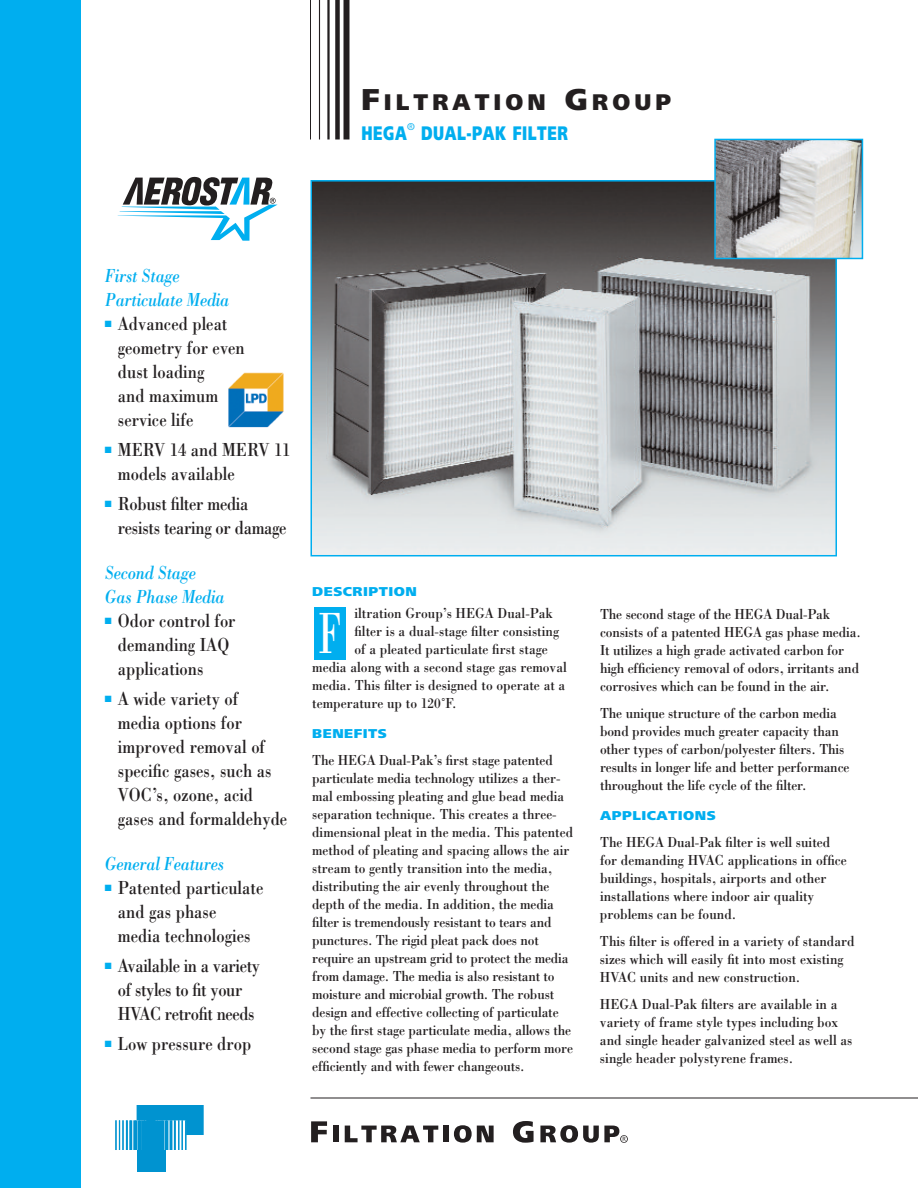
<style>
.page{position:relative;width:918px;height:1188px;background:#fff}
.page>*{position:absolute;margin:0;border:0;box-sizing:border-box;transform-origin:0 0}
.t1{font:60px "Bodoni";color:#fff;scale:.6 1}
.t2{font:900 22.5px "Weissach";letter-spacing:.18em;color:#231f20}
.t3{font:19.5px/24px "Bodoni";color:#231f20;scale:.85 1}
.t4{font:italic 19.5px/24px "Bodoni";letter-spacing:-.02em;color:#00aeef;scale:.85 1}
.t5{font:19.5px/24px "Bodoni";letter-spacing:-.025em;color:#231f20;text-align:center;scale:.85 1}
.t6{font:19.5px/24px "Bodoni";letter-spacing:-.02em;color:#231f20;scale:.85 1}
.t7{font:900 19.5px "Weissach";letter-spacing:.035em;color:#00aeef;scale:.75 1}
.t8{font:15px/18px "Bodoni";color:#231f20;scale:.9 1}
.t9{font:900 12.75px "Weissach";letter-spacing:.035em;color:#00aeef;scale:1.1 1}
.t10{font:9.75px "Weissach";color:#00aeef}
.s1{font-size:30px}
</style>
<div class="page">
<div style="left:0;top:0;width:81px;height:1188px;background:#00aeef"></div>
<hr style="left:310px;top:1098px;width:608px;height:1px;background:#231f20">
<hr style="left:310px;top:0;width:1px;height:140px;background:#231f20">
<hr style="left:319px;top:0;width:1px;height:140px;background:#231f20">
<hr style="left:327px;top:0;width:3px;height:140px;background:#231f20">
<div style="left:335px;top:0;width:5px;height:140px;background:#231f20"></div>
<div style="left:344px;top:0;width:6px;height:140px;background:#231f20"></div>
<div style="left:137px;top:1150px;width:29px;height:22px;background:#0093d0"></div>
<svg style="left:137px;top:1105px;width:67px;height:30px"></svg>
<hr style="left:116px;top:1120px;width:1px;height:30px;background:#0093d0">
<hr style="left:119px;top:1120px;width:1px;height:30px;background:#0093d0">
<hr style="left:123px;top:1120px;width:1px;height:30px;background:#0093d0">
<hr style="left:126px;top:1120px;width:2px;height:30px;background:#0093d0">
<hr style="left:130px;top:1120px;width:2px;height:30px;background:#0093d0">
<hr style="left:134px;top:1120px;width:3px;height:30px;background:#0093d0">
<hr style="left:138px;top:1120px;width:3px;height:30px;background:#0093d0">
<div style="left:142px;top:1120px;width:5px;height:31px;background:#0093d0"></div>
<hr style="left:185px;top:1120px;width:1px;height:30px;background:#0093d0">
<hr style="left:182px;top:1120px;width:1px;height:30px;background:#0093d0">
<hr style="left:178px;top:1120px;width:1px;height:30px;background:#0093d0">
<hr style="left:174px;top:1120px;width:2px;height:30px;background:#0093d0">
<hr style="left:170px;top:1120px;width:2px;height:30px;background:#0093d0">
<hr style="left:165px;top:1120px;width:3px;height:30px;background:#0093d0">
<hr style="left:160px;top:1120px;width:4px;height:31px;background:#0093d0">
<hr style="left:155px;top:1120px;width:4px;height:30px;background:#0093d0">
<div style="left:148px;top:1120px;width:6px;height:30px;background:#0093d0"></div>
<img style="left:313px;top:183px;width:521px;height:370px">
<div style="left:310px;top:180px;width:527px;height:376px;border:2px solid #00aeef"></div>
<div style="left:314px;top:608px;width:31px;height:52px;background:#00aeef"></div>
<img style="left:717px;top:142px;width:143px;height:114px">
<div style="left:714px;top:139px;width:149px;height:120px;border:2px solid #00aeef"></div>
<svg style="left:311px;top:1121px;width:16px;height:21px"></svg>
<div style="left:333px;top:1126px;width:6px;height:16px;background:#231f20"></div>
<svg style="left:345px;top:1126px;width:93px;height:16px"></svg>
<div style="left:443px;top:1126px;width:6px;height:16px;background:#231f20"></div>
<svg style="left:454px;top:1125px;width:40px;height:18px"></svg>
<svg style="left:513px;top:1121px;width:21px;height:22px"></svg>
<svg style="left:540px;top:1125px;width:88px;height:18px"></svg>
<svg style="left:118px;top:177px;width:160px;height:64px"></svg>
<img style="left:228px;top:372px;width:56px;height:56px">
<h2 class="t2" style="left:362px;top:89px;width:311px"><span class="s1">F</span>ILTRATION <span class="s1">G</span>ROUP</h2>
<h3 class="t7" style="left:362px;top:121px;width:62px">HEGA</h3>
<p class="t10" style="left:407px;top:121px;width:9px">®</p>
<h3 class="t7" style="left:421px;top:121px;width:197px">DUAL-PAK FILTER</h3>
<h3 class="t4" style="left:105px;top:263px;width:148px">First Stage<br>Particulate Media</h3>
<h3 class="t3" style="left:118px;top:311px;width:151px;text-indent:-13px"><sup>■</sup> Advanced pleat geometry for even dust loading<br>and maximum service life</h3>
<h3 class="t3" style="left:118px;top:438px;width:205px;text-indent:-13px"><sup>■</sup> MERV 14 and MERV 11 models available</h3>
<h3 class="t6" style="left:118px;top:492px;width:200px;text-indent:-13px"><sup>■</sup> Robust filter media resists tearing or damage</h3>
<h3 class="t4" style="left:105px;top:561px;width:142px">Second Stage<br>Gas Phase Media</h3>
<h3 class="t3" style="left:118px;top:609px;width:140px;text-indent:-13px"><sup>■</sup> Odor control for demanding IAQ applications</h3>
<h3 class="t3" style="left:118px;top:687px;width:201px;text-indent:-13px"><sup>■</sup> A wide variety of<br>media options for improved removal of specific gases, such as<br>VOC’s, ozone, acid gases and formaldehyde</h3>
<h3 class="t4" style="left:105px;top:852px;width:142px">General Features</h3>
<h3 class="t3" style="left:118px;top:876px;width:173px;text-indent:-13px"><sup>■</sup> Patented particulate and gas phase media technologies</h3>
<h3 class="t5" style="left:105px;top:954px;width:184px"><sup>■</sup> Available in a variety of styles to fit your<br>HVAC retrofit needs</h3>
<h3 class="t3" style="left:105px;top:1032px;width:174px"><sup>■</sup> Low pressure drop</h3>
<p class="t9" style="left:312px;top:584px;width:97px">DESCRIPTION</p>
<p class="t8" style="left:354px;top:604px;width:222px">iltration Group’s HEGA Dual-Pak</p>
<p class="t8" style="left:354px;top:622px;width:229px">filter is a dual-stage filter consisting</p>
<p class="t8" style="left:354px;top:640px;width:216px">of a pleated particulate first stage</p>
<p class="t8" style="left:312px;top:658px;width:284px">media along with a second stage gas removal</p>
<p class="t8" style="left:312px;top:676px;width:283px">media. This filter is designed to operate at a</p>
<p class="t8" style="left:312px;top:694px;width:162px">temperature up to 120˚F.</p>
<p class="t9" style="left:312px;top:727px;width:69px">BENEFITS</p>
<p class="t8" style="left:312px;top:751px;width:291px">The HEGA Dual-Pak’s first stage patented particulate media technology utilizes a ther&shy;mal embossing pleating and glue bead media separation technique. This creates a three&shy;dimensional pleat in the media. This patented method of pleating and spacing allows the air stream to gently transition into the media, distributing the air evenly throughout the depth of the media. In addition, the media filter is tremendously resistant to tears and punctures. The rigid pleat pack does not require an upstream grid to protect the media from damage. The media is also resistant to moisture and microbial growth. The robust design and effective collecting of particulate by the first stage particulate media, allows the second stage gas phase media to perform more efficiently and with fewer changeouts.</p>
<h1 class="t1" style="left:319px;top:597px;width:38px">F</h1>
<p class="t8" style="left:600px;top:605px;width:291px">The second stage of the HEGA Dual-Pak consists of a patented HEGA gas phase media.<br>It utilizes a high grade activated carbon for high efficiency removal of odors, irritants and corrosives which can be found in the air.</p>
<p class="t8" style="left:600px;top:704px;width:279px">The unique structure of the carbon media bond provides much greater capacity than other types of carbon/polyester filters. This results in longer life and better performance throughout the life cycle of the filter.</p>
<p class="t9" style="left:600px;top:808px;width:107px">APPLICATIONS</p>
<p class="t8" style="left:600px;top:833px;width:276px">The HEGA Dual-Pak filter is well suited for demanding HVAC applications in office buildings, hospitals, airports and other installations where indoor air quality problems can be found.</p>
<p class="t8" style="left:600px;top:932px;width:285px">This filter is offered in a variety of standard sizes which will easily fit into most existing<br>HVAC units and new construction.</p>
<p class="t8" style="left:600px;top:995px;width:282px">HEGA Dual-Pak filters are available in a variety of frame style types including box and single header galvanized steel as well as single header polystyrene frames.</p>
</div>
